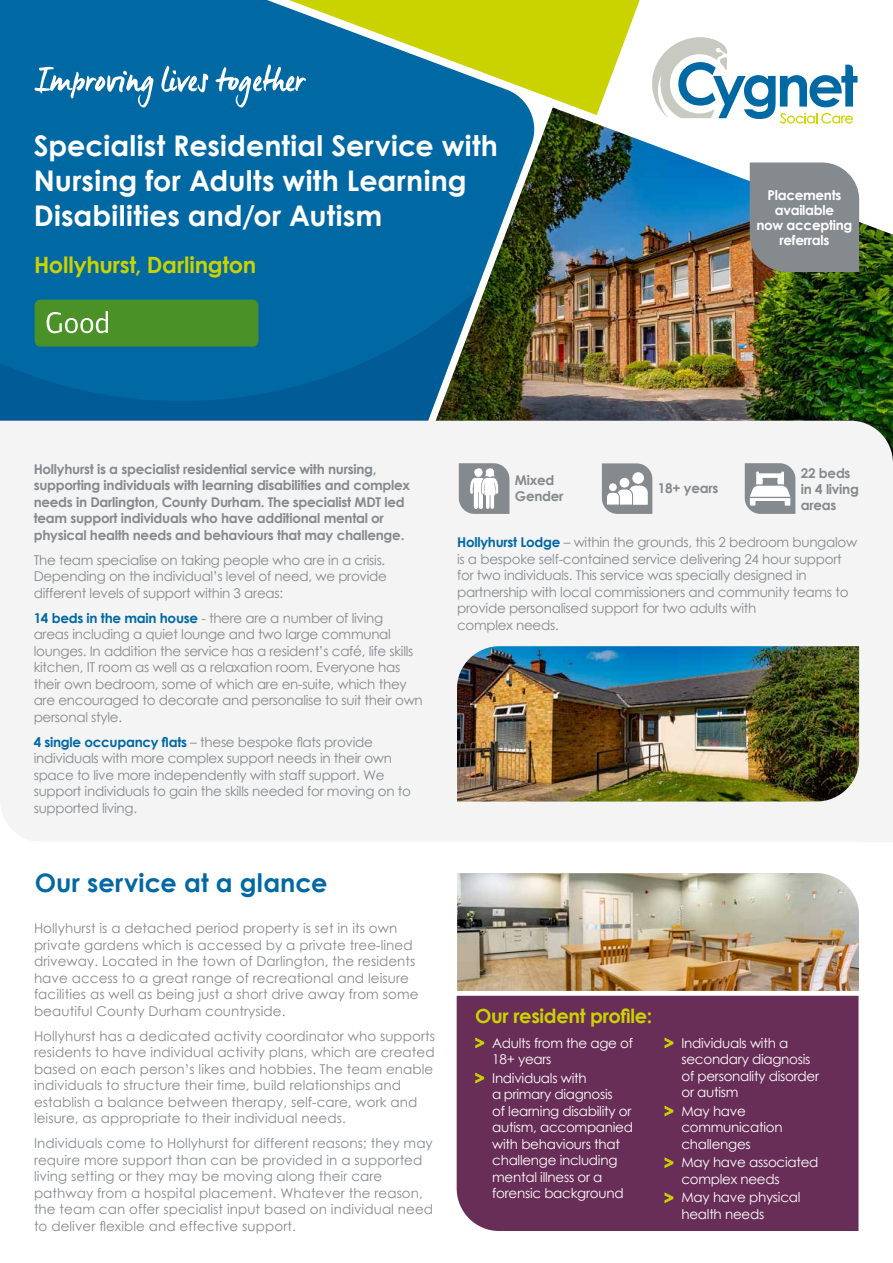
<style>
.page{position:relative;width:893px;height:1263px;background:#fff}
.page>*{position:absolute;margin:0;border:0;box-sizing:border-box;transform-origin:0 0}
.t1{font:700 28.5px/35.2px "Century Gothic";letter-spacing:.005em;color:#fff}
.t2{font:700 25.5px "Century Gothic";letter-spacing:.005em;color:#0068a3}
.t3{font:700 22.5px "Century Gothic";letter-spacing:-.01em;color:#cad200}
.t4{font:700 19.5px "Century Gothic";letter-spacing:-.02em;color:#cad200}
.t5{font:13.5px/16.5px "Century Gothic";letter-spacing:-.02em;color:#848a8e}
.t6{font:13.5px/16.5px "Century Gothic";letter-spacing:.005em;color:#848a8e}
.t7{font:13.5px/16.5px "Century Gothic";letter-spacing:-.02em;color:#fff}
.t8{font:700 13.5px/16.5px "Century Gothic";letter-spacing:-.02em;color:#848a8e}
.t9{font:700 13.5px/15px "Century Gothic";letter-spacing:-.02em;color:#fff;text-align:center}
.s1{font-weight:700;color:#0068a3}
.s2{font-family:"Avant Garde ITC";font-weight:600;font-size:18px;color:#cad200}
</style>
<div class="page">
<div style="left:0;top:0;width:400px;height:175px;background:#0068a3"></div>
<img style="left:400px;top:115px;width:493px;height:306px">
<svg style="left:0;top:175px;width:477px;height:246px;background:#03669e"></svg>
<div style="left:0;top:421px;width:893px;height:420px;background:#f4f4f4"></div>
<svg style="left:215px;top:0;width:425px;height:115px;background:#79a964"></svg>
<div style="left:750px;top:163px;width:109px;height:109px;background:#848a8e"></div>
<img style="left:457px;top:646px;width:402px;height:155px">
<svg style="left:745px;top:463px;width:50px;height:51px"></svg>
<svg style="left:459px;top:463px;width:50px;height:51px"></svg>
<svg style="left:486px;top:494px;width:4px;height:13px"></svg>
<svg style="left:490px;top:494px;width:4px;height:13px"></svg>
<svg style="left:602px;top:463px;width:50px;height:51px"></svg>
<div style="left:609px;top:483px;width:8px;height:8px;background:#fff;border-radius:50%"></div>
<img style="left:457px;top:873px;width:402px;height:118px">
<div style="left:457px;top:996px;width:401px;height:235px;background:#682e57"></div>
<div style="left:35px;top:300px;width:223px;height:47px;background:#4a9228;border-radius:6px"></div>
<svg style="left:47px;top:311px;width:61px;height:22px"></svg>
<svg style="left:35px;top:67px;width:119px;height:40px"></svg>
<svg style="left:161px;top:66px;width:47px;height:26px"></svg>
<svg style="left:215px;top:64px;width:91px;height:43px"></svg>
<svg style="left:650px;top:37px;width:207px;height:87px"></svg>
<h1 class="t1" style="left:34px;top:127px;width:466px">Specialist Residential Service with<br>Nursing for Adults with Learning<br>Disabilities and/or Autism</h1>
<h3 class="t3" style="left:34px;top:247px;width:224px">Hollyhurst, Darlington</h3>
<p class="t9" style="left:756px;top:187px;width:98px">Placements available<br>now accepting referrals</p>
<p class="t8" style="left:34px;top:460px;width:378px">Hollyhurst is a specialist residential service with nursing, supporting individuals with learning disabilities and complex needs in Darlington, County Durham. The specialist MDT led team support individuals who have additional mental or physical health needs and behaviours that may challenge.</p>
<p class="t5" style="left:34px;top:551px;width:355px">The team specialise on taking people who are in a crisis.<br>Depending on the individual’s level of need, we provide different levels of support within 3 areas:</p>
<p class="t5" style="left:34px;top:609px;width:391px"><span class="s1">14 beds in the main house</span> - there are a number of living<br>areas including a quiet lounge and two large communal lounges. In addition the service has a resident’s café, life skills kitchen, IT room as well as a relaxation room. Everyone has their own bedroom, some of which are en-suite, which they are encouraged to decorate and personalise to suit their own personal style.</p>
<p class="t5" style="left:34px;top:733px;width:379px"><span class="s1">4 single occupancy flats</span> – these bespoke flats provide individuals with more complex support needs in their own space to live more independently with staff support. We support individuals to gain the skills needed for moving on to supported living.</p>
<p class="t8" style="left:801px;top:464px;width:60px;line-height:16px">22 beds in 4 living areas</p>
<p class="t5" style="left:457px;top:534px;width:402px"><span class="s1">Hollyhurst Lodge</span> – within the grounds, this 2 bedroom bungalow is a bespoke self-contained service delivering 24 hour support for two individuals. This service was specially designed in partnership with local commissioners and community teams to provide personalised support for two adults with<br>complex needs.</p>
<p class="t8" style="left:515px;top:471px;width:50px;line-height:16px">Mixed<br>Gender</p>
<p class="t8" style="left:658px;top:479px;width:62px">18+ years</p>
<h2 class="t2" style="left:35px;top:864px;width:294px">Our service at a glance</h2>
<p class="t6" style="left:34px;top:920px;width:386px">Hollyhurst is a detached period property is set in its own private gardens which is accessed by a private tree-lined driveway. Located in the town of Darlington, the residents have access to a great range of recreational and leisure facilities as well as being just a short drive away from some beautiful County Durham countryside.</p>
<p class="t6" style="left:34px;top:1028px;width:403px">Hollyhurst has a dedicated activity coordinator who supports residents to have individual activity plans, which are created based on each person’s likes and hobbies. The team enable individuals to structure their time, build relationships and establish a balance between therapy, self-care, work and leisure, as appropriate to their individual needs.</p>
<p class="t6" style="left:34px;top:1135px;width:401px">Individuals come to Hollyhurst for different reasons; they may require more support than can be provided in a supported living setting or they may be moving along their care pathway from a hospital placement. Whatever the reason, the team can offer specialist input based on individual need to deliver flexible and effective support.</p>
<h3 class="t4" style="left:475px;top:1001px;width:179px">Our resident profile:</h3>
<p class="t7" style="left:492px;top:1034px;width:142px;text-indent:-17px"><span class="s2">&gt;</span> Adults from the age of<br>18+ years</p>
<p class="t7" style="left:492px;top:1069px;width:142px;text-indent:-17px"><span class="s2">&gt;</span> Individuals with<br>a primary diagnosis<br>of learning disability or autism, accompanied with behaviours that challenge including mental illness or a forensic background</p>
<p class="t7" style="left:681px;top:1034px;width:139px;text-indent:-17px"><span class="s2">&gt;</span> Individuals with a secondary diagnosis of personality disorder or autism</p>
<p class="t7" style="left:681px;top:1102px;width:103px;text-indent:-17px"><span class="s2">&gt;</span> May have communication challenges</p>
<p class="t7" style="left:681px;top:1154px;width:138px;text-indent:-17px"><span class="s2">&gt;</span> May have associated complex needs</p>
<p class="t7" style="left:681px;top:1189px;width:121px;text-indent:-17px"><span class="s2">&gt;</span> May have physical health needs</p>
</div>
